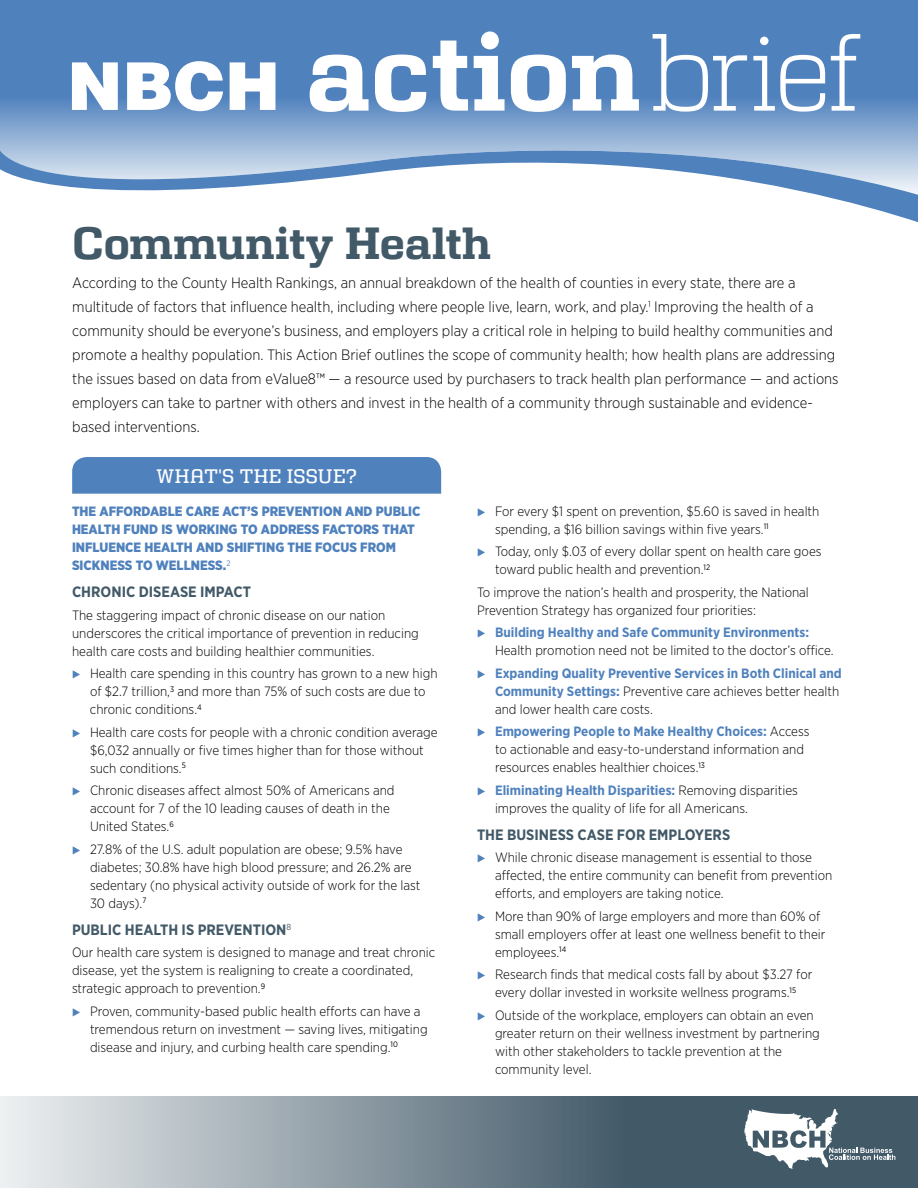
<style>
.page{position:relative;width:918px;height:1188px;background:#fff}
.page>*{position:absolute;margin:0;border:0;box-sizing:border-box;transform-origin:0 0}
.t1{font:700 109.5px "Girard Slab";color:#fff}
.t2{font:700 45px "Girard Slab";letter-spacing:-.005em;color:#425968}
.t3{font:500 19.5px "Girard Slab";letter-spacing:.015em;color:#fff}
.t4{font:300 15px/24px "Gotham Narrow";color:#000}
.t5{font:700 15px "Gotham Narrow";color:#425968}
.t6{font:300 13.5px/18px "Gotham Narrow";color:#000}
.t7{font:900 13.5px/18px "Gotham Narrow";color:#4f81bd}
.t8{font:700 13.5px/18px "Gotham Narrow";color:#4f81bd}
.s1{font-family:"Helvetica";font-weight:900;font-size:66px}
.s2{font-weight:300}
.s3{font-family:"European Pi Three";font-weight:400;font-size:10.5px;color:#4f81bd}
.s4{font-weight:700;color:#4f81bd}
.s5{font-family:"European Pi Three";font-weight:400;font-size:10.5px}
.s6{font-weight:300;color:#000}
</style>
<div class="page">
<svg style="left:0;top:0;width:918px;height:119px;background:#5283be"></svg>
<svg style="left:0;top:119px;width:918px;height:104px"></svg>
<div style="left:72px;top:457px;width:369px;height:37px;background:#4f81bd"></div>
<svg style="left:0;top:1096px;width:918px;height:92px;background:#84939c"></svg>
<svg style="left:744px;top:1109px;width:151px;height:60px"></svg>
<h1 class="t1" style="left:67px;top:5px;width:795px"><span class="s1">NBCH</span> action<span class="s2">brief</span></h1>
<h2 class="t2" style="left:72px;top:215px;width:421px">Community Health</h2>
<p class="t4" style="left:72px;top:271px;width:768px">According to the County Health Rankings, an annual breakdown of the health of counties in every state, there are a multitude of factors that influence health, including where people live, learn, work, and play.<sup>1</sup> Improving the health of a community should be everyone’s business, and employers play a critical role in helping to build healthy communities and promote a healthy population. This Action Brief outlines the scope of community health; how health plans are addressing the issues based on data from eValue8™ — a resource used by purchasers to track health plan performance — and actions employers can take to partner with others and invest in the health of a community through sustainable and evidence&shy;based interventions.</p>
<h3 class="t3" style="left:156px;top:465px;width:202px">WHAT'S THE ISSUE?</h3>
<p class="t7" style="left:72px;top:502px;width:349px">THE AFFORDABLE CARE ACT’S PREVENTION AND PUBLIC HEALTH FUND IS WORKING TO ADDRESS FACTORS THAT INFLUENCE HEALTH AND SHIFTING THE FOCUS FROM SICKNESS TO WELLNESS.<sup>2</sup></p>
<p class="t5" style="left:72px;top:582px;width:180px">CHRONIC DISEASE IMPACT</p>
<p class="t6" style="left:72px;top:606px;width:348px">The staggering impact of chronic disease on our nation underscores the critical importance of prevention in reducing health care costs and building healthier communities.</p>
<p class="t6" style="left:90px;top:664px;width:349px;text-indent:-18px"><span class="s3">E</span> Health care spending in this country has grown to a new high of $2.7 trillion,<sup>3</sup> and more than 75% of such costs are due to chronic conditions.<sup>4</sup></p>
<p class="t6" style="left:90px;top:723px;width:349px;text-indent:-18px"><span class="s3">E</span> Health care costs for people with a chronic condition average $6,032 annually or five times higher than for those without such conditions.<sup>5</sup></p>
<p class="t6" style="left:90px;top:781px;width:306px;text-indent:-18px"><span class="s3">E</span> Chronic diseases affect almost 50% of Americans and account for 7 of the 10 leading causes of death in the<br>United States.<sup>6</sup></p>
<p class="t6" style="left:90px;top:840px;width:332px;text-indent:-18px"><span class="s3">E</span> 27.8% of the U.S. adult population are obese; 9.5% have diabetes; 30.8% have high blood pressure; and 26.2% are sedentary (no physical activity outside of work for the last 30 days).<sup>7</sup></p>
<p class="t5" style="left:72px;top:920px;width:221px">PUBLIC HEALTH IS PREVENTION<sup>8</sup></p>
<p class="t6" style="left:72px;top:943px;width:365px">Our health care system is designed to manage and treat chronic disease, yet the system is realigning to create a coordinated, strategic approach to prevention.<sup>9</sup></p>
<p class="t6" style="left:90px;top:1002px;width:339px;text-indent:-18px"><span class="s3">E</span> Proven, community-based public health efforts can have a tremendous return on investment — saving lives, mitigating disease and injury, and curbing health care spending.<sup>10</sup></p>
<p class="t6" style="left:495px;top:502px;width:326px;text-indent:-18px"><span class="s3">E</span> For every $1 spent on prevention, $5.60 is saved in health spending, a $16 billion savings within five years.<sup>11</sup></p>
<p class="t6" style="left:495px;top:542px;width:328px;text-indent:-18px"><span class="s3">E</span> Today, only $.03 of every dollar spent on health care goes toward public health and prevention.<sup>12</sup></p>
<p class="t6" style="left:477px;top:583px;width:333px">To improve the nation’s health and prosperity, the National<br>Prevention Strategy has organized four priorities:</p>
<p class="t6" style="left:495px;top:623px;width:340px;text-indent:-18px"><span class="s3">E</span> <span class="s4">Building Healthy and Safe Community Environments:<br></span>Health promotion need not be limited to the doctor’s office.</p>
<p class="t8" style="left:495px;top:664px;width:348px;text-indent:-18px"><span class="s5">E</span> Expanding Quality Preventive Services in Both Clinical and<br>Community Settings: <span class="s6">Preventive care achieves better health and lower health care costs.</span></p>
<p class="t6" style="left:495px;top:722px;width:316px;text-indent:-18px"><span class="s3">E</span> <span class="s4">Empowering People to Make Healthy Choices:</span> Access to actionable and easy-to-understand information and resources enables healthier choices.<sup>13</sup></p>
<p class="t6" style="left:495px;top:781px;width:305px;text-indent:-18px"><span class="s3">E</span> <span class="s4">Eliminating Health Disparities:</span> Removing disparities improves the quality of life for all Americans.</p>
<p class="t5" style="left:477px;top:825px;width:255px">THE BUSINESS CASE FOR EMPLOYERS</p>
<p class="t6" style="left:495px;top:848px;width:339px;text-indent:-18px"><span class="s3">E</span> While chronic disease management is essential to those affected, the entire community can benefit from prevention efforts, and employers are taking notice.</p>
<p class="t6" style="left:495px;top:907px;width:332px;text-indent:-18px"><span class="s3">E</span> More than 90% of large employers and more than 60% of small employers offer at least one wellness benefit to their employees.<sup>14</sup></p>
<p class="t6" style="left:477px;top:965px;width:337px;text-align:center"><span class="s3">E</span> Research finds that medical costs fall by about $3.27 for every dollar invested in worksite wellness programs.<sup>15</sup></p>
<p class="t6" style="left:495px;top:1006px;width:326px;text-indent:-18px"><span class="s3">E</span> Outside of the workplace, employers can obtain an even greater return on their wellness investment by partnering with other stakeholders to tackle prevention at the community level.</p>
</div>
